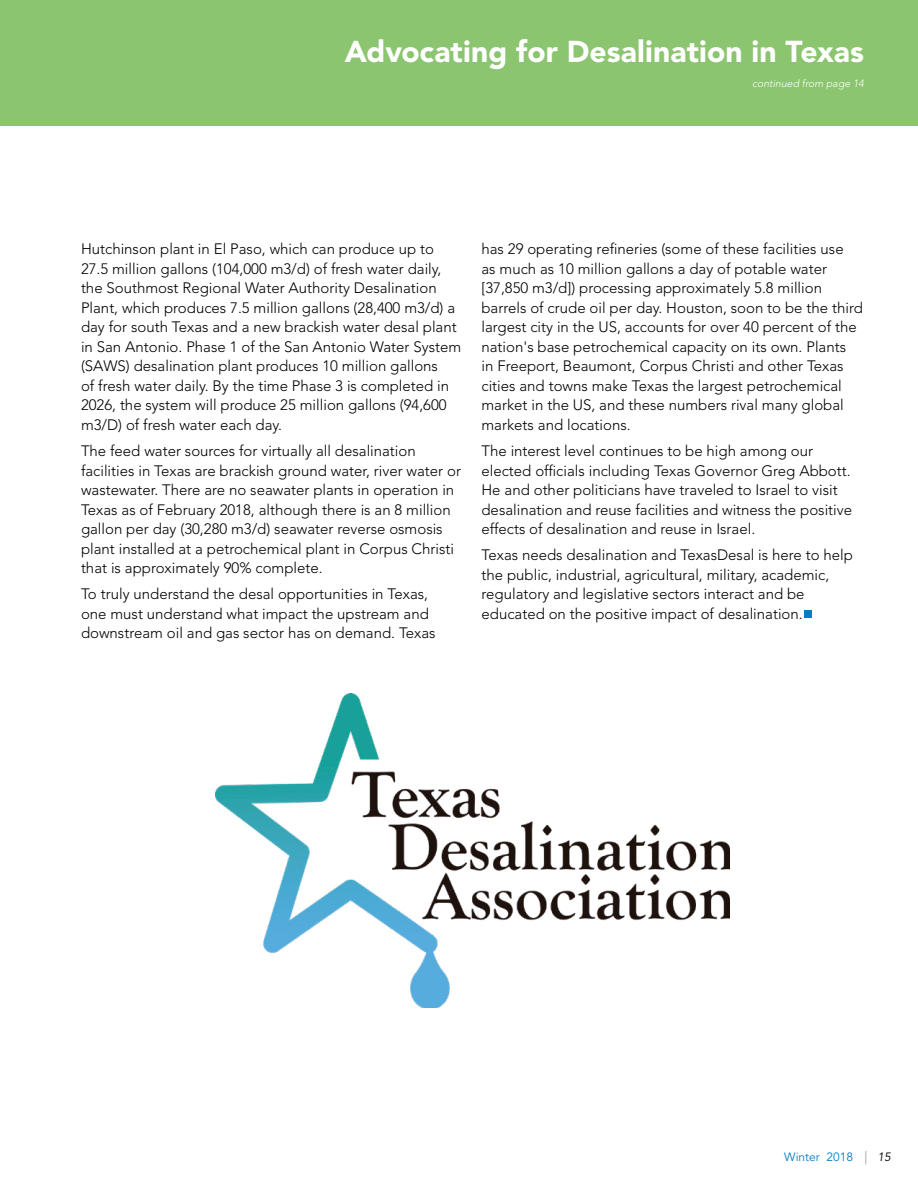
<style>
.page{position:relative;width:918px;height:1188px;background:#fff}
.page>*{position:absolute;margin:0;border:0;box-sizing:border-box;transform-origin:0 0}
.t1{font:900 30px "Avenir LT Std";letter-spacing:.005em;color:#fff}
.t2{font:300 15px/19.5px "Avenir LT Std";color:#000}
.t3{font:12px "Avenir LT Std";color:#007ec6}
.t4{font:italic 300 10.5px "Avenir LT Std";color:#fff}
.s1{font-style:italic;color:#969798}
.s2{font-style:italic;color:#000}
</style>
<div class="page">
<div style="left:0;top:0;width:918px;height:126px;background:#8cc570"></div>
<img style="left:215px;top:693px;width:515px;height:315px">
<div style="left:805px;top:610px;width:7px;height:8px;background:#007ec6"></div>
<h1 class="t1" style="left:345px;top:33px;width:521px">Advocating for Desalination in Texas</h1>
<p class="t4" style="left:752px;top:77px;width:113px">continued from page 14</p>
<p class="t2" style="left:81px;top:239px;width:382px">Hutchinson plant in El Paso, which can produce up to 27.5 million gallons (104,000 m3/d) of fresh water daily, the Southmost Regional Water Authority Desalination Plant, which produces 7.5 million gallons (28,400 m3/d) a day for south Texas and a new brackish water desal plant in San Antonio. Phase 1 of the San Antonio Water System (SAWS) desalination plant produces 10 million gallons<br>of fresh water daily. By the time Phase 3 is completed in 2026, the system will produce 25 million gallons (94,600 m3/D) of fresh water each day.</p>
<p class="t2" style="left:81px;top:441px;width:382px">The feed water sources for virtually all desalination facilities in Texas are brackish ground water, river water or wastewater. There are no seawater plants in operation in Texas as of February 2018, although there is an 8 million gallon per day (30,280 m3/d) seawater reverse osmosis plant installed at a petrochemical plant in Corpus Christi that is approximately 90% complete.</p>
<p class="t2" style="left:81px;top:584px;width:356px">To truly understand the desal opportunities in Texas, one must understand what impact the upstream and downstream oil and gas sector has on demand. Texas</p>
<p class="t2" style="left:482px;top:239px;width:383px">has 29 operating refineries (some of these facilities use<br>as much as 10 million gallons a day of potable water [37,850 m3/d]) processing approximately 5.8 million barrels of crude oil per day. Houston, soon to be the third largest city in the US, accounts for over 40 percent of the nation's base petrochemical capacity on its own. Plants<br>in Freeport, Beaumont, Corpus Christi and other Texas cities and towns make Texas the largest petrochemical market in the US, and these numbers rival many global markets and locations.</p>
<p class="t2" style="left:482px;top:441px;width:372px">The interest level continues to be high among our elected officials including Texas Governor Greg Abbott.<br>He and other politicians have traveled to Israel to visit desalination and reuse facilities and witness the positive effects of desalination and reuse in Israel.</p>
<p class="t2" style="left:482px;top:545px;width:373px">Texas needs desalination and TexasDesal is here to help the public, industrial, agricultural, military, academic, regulatory and legislative sectors interact and be educated on the positive impact of desalination.</p>
<p class="t3" style="left:784px;top:1150px;width:108px">Winter 2018 <span class="s1">|</span> <span class="s2">15</span></p>
</div>
